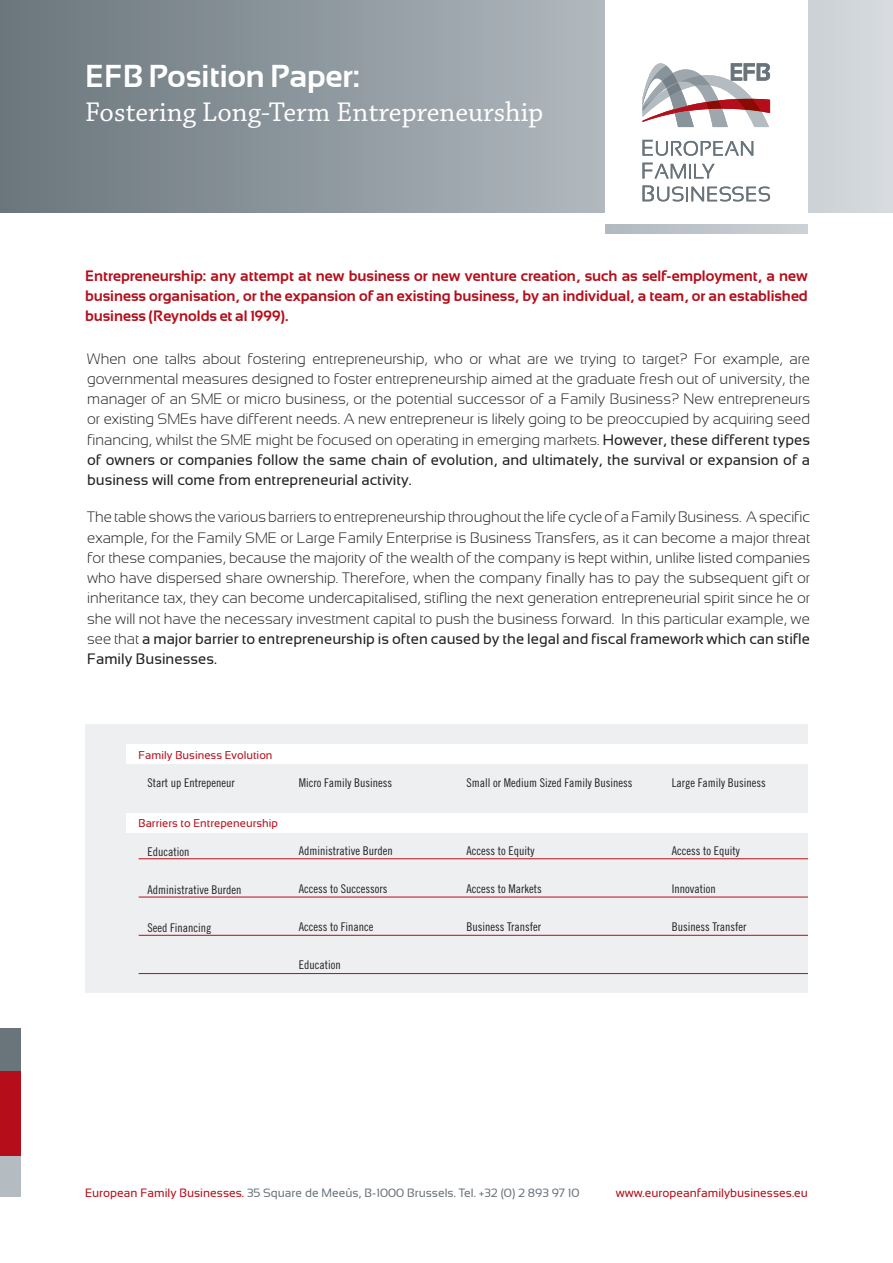
<style>
.page{position:relative;width:893px;height:1263px;background:#fff}
.page>*{position:absolute;margin:0;border:0;box-sizing:border-box;transform-origin:0 0}
.TITULO{font:700 31.5px "Sansation";color:#fff}
.TITULO-2{font:28.5px "Chaparral Pro";color:#fff}
.texto_corrido{font:300 15px/20.2px "Sansation";color:#231f20;text-align:justify}
.texto_corrido-2{font:700 15px/20.2px "Sansation";color:#b50e1a;text-align:justify}
.texto_corrido-3{font:12px "Trade Gothic LT Std Cn 18";color:#231f20}
.t1{font:12px "Sansation";color:#6a747b}
.t2{font:12px "Sansation";color:#b50e1a}
.texto_corrido-4{font:11.25px "Sansation";color:#b50e1a}
.s1{font-weight:400}
.s2{color:#b50e1a}
</style>
<div class="page">
<svg style="left:0;top:0;width:893px;height:213px;background:#959ea4"></svg>
<div style="left:0;top:1071px;width:21px;height:85px;background:#b50e1a"></div>
<div style="left:0;top:1028px;width:21px;height:43px;background:#6a747b"></div>
<div style="left:0;top:1156px;width:21px;height:41px;background:#b4bcc2"></div>
<div style="left:605px;top:0;width:203px;height:233px;background:#fff"></div>
<div style="left:605px;top:225px;width:203px;height:8px;background:#bfc5ca"></div>
<svg style="left:642px;top:163px;width:73px;height:15px"></svg>
<svg style="left:642px;top:185px;width:128px;height:16px"></svg>
<svg style="left:642px;top:140px;width:111px;height:16px"></svg>
<svg style="left:642px;top:63px;width:128px;height:64px"></svg>
<div style="left:85px;top:724px;width:723px;height:269px;background:#edeff1"></div>
<div style="left:127px;top:744px;width:685px;height:20px;background:#fff"></div>
<div style="left:127px;top:813px;width:685px;height:20px;background:#fff"></div>
<hr style="left:139px;top:858px;width:669px;height:1px;background:#b50e1a">
<hr style="left:139px;top:897px;width:669px;height:1px;background:#b50e1a">
<hr style="left:139px;top:935px;width:669px;height:1px;background:#b50e1a">
<hr style="left:139px;top:973px;width:669px;height:1px;background:#b50e1a">
<p class="TITULO" style="left:85px;top:58px;width:277px">EFB Position Paper:</p>
<p class="TITULO-2" style="left:85px;top:96px;width:460px">Fostering Long-Term Entrepreneurship</p>
<p class="texto_corrido-2" style="left:85px;top:266px;width:724px">Entrepreneurship: any attempt at new business or new venture creation, such as self-employment, a new business organisation, or the expansion of an existing business, by an individual, a team, or an established business (Reynolds et al 1999).</p>
<p class="texto_corrido" style="left:87px;top:348px;width:724px">When one talks about fostering entrepreneurship, who or what are we trying to target? For example, are governmental measures designed to foster entrepreneurship aimed at the graduate fresh out of university, the manager of an SME or micro business, or the potential successor of a Family Business? New entrepreneurs or existing SMEs have different needs. A new entrepreneur is likely going to be preoccupied by acquiring seed financing, whilst the SME might be focused on operating in emerging markets. <span class="s1">However, these different types of owners or companies follow the same chain of evolution, and ultimately, the survival or expansion of a business will come from entrepreneurial activity.</span></p>
<p class="texto_corrido" style="left:87px;top:507px;width:724px">The table shows the various barriers to entrepreneurship throughout the life cycle of a Family Business. A specific example, for the Family SME or Large Family Enterprise is Business Transfers, as it can become a major threat for these companies, because the majority of the wealth of the company is kept within, unlike listed companies who have dispersed share ownership. Therefore, when the company finally has to pay the subsequent gift or inheritance tax, they can become undercapitalised, stifling the next generation entrepreneurial spirit since he or she will not have the necessary investment capital to push the business forward. In this particular example, we see that <span class="s1">a major barrier to entrepreneurship is often caused by the legal and fiscal framework which can stifle Family Businesses.</span></p>
<p class="texto_corrido-4" style="left:139px;top:749px;width:135px">Family Business Evolution</p>
<p class="texto_corrido-3" style="left:147px;top:775px;width:89px">Start up Entrepeneur</p>
<p class="texto_corrido-4" style="left:138px;top:817px;width:141px">Barriers to Entrepeneurship</p>
<p class="texto_corrido-3" style="left:147px;top:845px;width:43px">Education</p>
<p class="texto_corrido-3" style="left:147px;top:883px;width:95px">Administrative Burden</p>
<p class="texto_corrido-3" style="left:147px;top:921px;width:65px">Seed Financing</p>
<p class="texto_corrido-3" style="left:299px;top:775px;width:95px">Micro Family Business</p>
<p class="texto_corrido-3" style="left:467px;top:775px;width:167px">Small or Medium Sized Family Business</p>
<p class="texto_corrido-3" style="left:672px;top:775px;width:95px">Large Family Business</p>
<p class="texto_corrido-3" style="left:299px;top:844px;width:95px">Administrative Burden</p>
<p class="texto_corrido-3" style="left:299px;top:882px;width:90px">Access to Successors</p>
<p class="texto_corrido-3" style="left:299px;top:920px;width:76px">Access to Finance</p>
<p class="texto_corrido-3" style="left:299px;top:958px;width:43px">Education</p>
<p class="texto_corrido-3" style="left:467px;top:844px;width:69px">Access to Equity</p>
<p class="texto_corrido-3" style="left:467px;top:882px;width:77px">Access to Markets</p>
<p class="texto_corrido-3" style="left:467px;top:920px;width:76px">Business Transfer</p>
<p class="texto_corrido-3" style="left:672px;top:844px;width:69px">Access to Equity</p>
<p class="texto_corrido-3" style="left:672px;top:882px;width:45px">Innovation</p>
<p class="texto_corrido-3" style="left:672px;top:920px;width:76px">Business Transfer</p>
<p class="t1" style="left:85px;top:1186px;width:496px"><span class="s2">European Family Businesses.</span> 35 Square de Meeûs, B-1000 Brussels. Tel. +32 (0) 2 893 97 10</p>
<p class="t2" style="left:616px;top:1186px;width:193px">www.europeanfamilybusinesses.eu</p>
</div>
